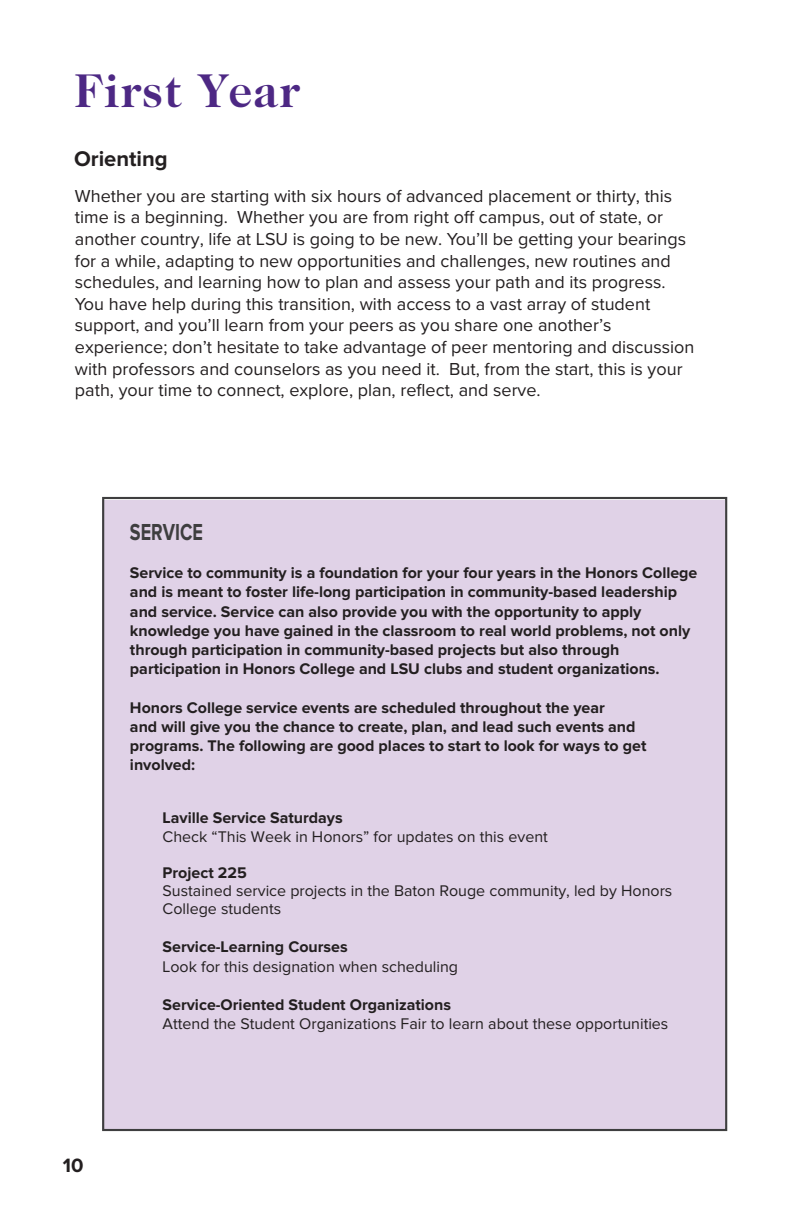
<style>
.page{position:relative;width:792px;height:1224px;background:#fff}
.page>*{position:absolute;margin:0;border:0;box-sizing:border-box;transform-origin:0 0}
.t1{font:700 48px "Caslon 224 Std";letter-spacing:.03em;color:#4d2884}
.t2{font:700 24px "Proxima Nova";color:#3e3e3f;scale:.75 1}
.t3{font:700 22px "Proxima Nova";color:#231f20}
.t4{font:700 20px "Proxima Nova";color:#231f20}
.t5{font:18px/21.6px "Proxima Nova";color:#231f20}
.t6{font:700 16px/19.2px "Proxima Nova";color:#231f20}
.t7{font:16px/18px "Proxima Nova";color:#231f20}
</style>
<div class="page">
<div style="left:102px;top:501px;width:623px;height:629px;background:#e0d2e7"></div>
<h1 class="t1" style="left:74px;top:63px;width:227px">First Year</h1>
<h2 class="t3" style="left:74px;top:146px;width:95px">Orienting</h2>
<p class="t5" style="left:75px;top:184px;width:621px">Whether you are starting with six hours of advanced placement or thirty, this time is a beginning. Whether you are from right off campus, out of state, or another country, life at LSU is going to be new. You’ll be getting your bearings for a while, adapting to new opportunities and challenges, new routines and schedules, and learning how to plan and assess your path and its progress.<br>You have help during this transition, with access to a vast array of student support, and you’ll learn from your peers as you share one another’s experience; don’t hesitate to take advantage of peer mentoring and discussion with professors and counselors as you need it. But, from the start, this is your path, your time to connect, explore, plan, reflect, and serve.</p>
<p class="t2" style="left:130px;top:518px;width:99px">SERVICE</p>
<p class="t6" style="left:130px;top:564px;width:569px">Service to community is a foundation for your four years in the Honors College and is meant to foster life-long participation in community-based leadership and service. Service can also provide you with the opportunity to apply knowledge you have gained in the classroom to real world problems, not only through participation in community-based projects but also through participation in Honors College and LSU clubs and student organizations.</p>
<p class="t6" style="left:130px;top:698px;width:518px">Honors College service events are scheduled throughout the year<br>and will give you the chance to create, plan, and lead such events and programs. The following are good places to start to look for ways to get involved:</p>
<p class="t4" style="left:63px;top:1154px;width:22px">10</p>
<p class="t6" style="left:163px;top:808px;width:182px">Laville Service Saturdays</p>
<p class="t7" style="left:163px;top:828px;width:387px">Check “This Week in Honors” for updates on this event</p>
<p class="t6" style="left:163px;top:864px;width:86px">Project 225</p>
<p class="t7" style="left:163px;top:882px;width:511px">Sustained service projects in the Baton Rouge community, led by Honors<br>College students</p>
<p class="t6" style="left:163px;top:938px;width:187px">Service-Learning Courses</p>
<p class="t7" style="left:163px;top:958px;width:297px">Look for this designation when scheduling</p>
<p class="t6" style="left:163px;top:995px;width:290px">Service-Oriented Student Organizations</p>
<p class="t7" style="left:163px;top:1015px;width:507px">Attend the Student Organizations Fair to learn about these opportunities</p>
</div>
